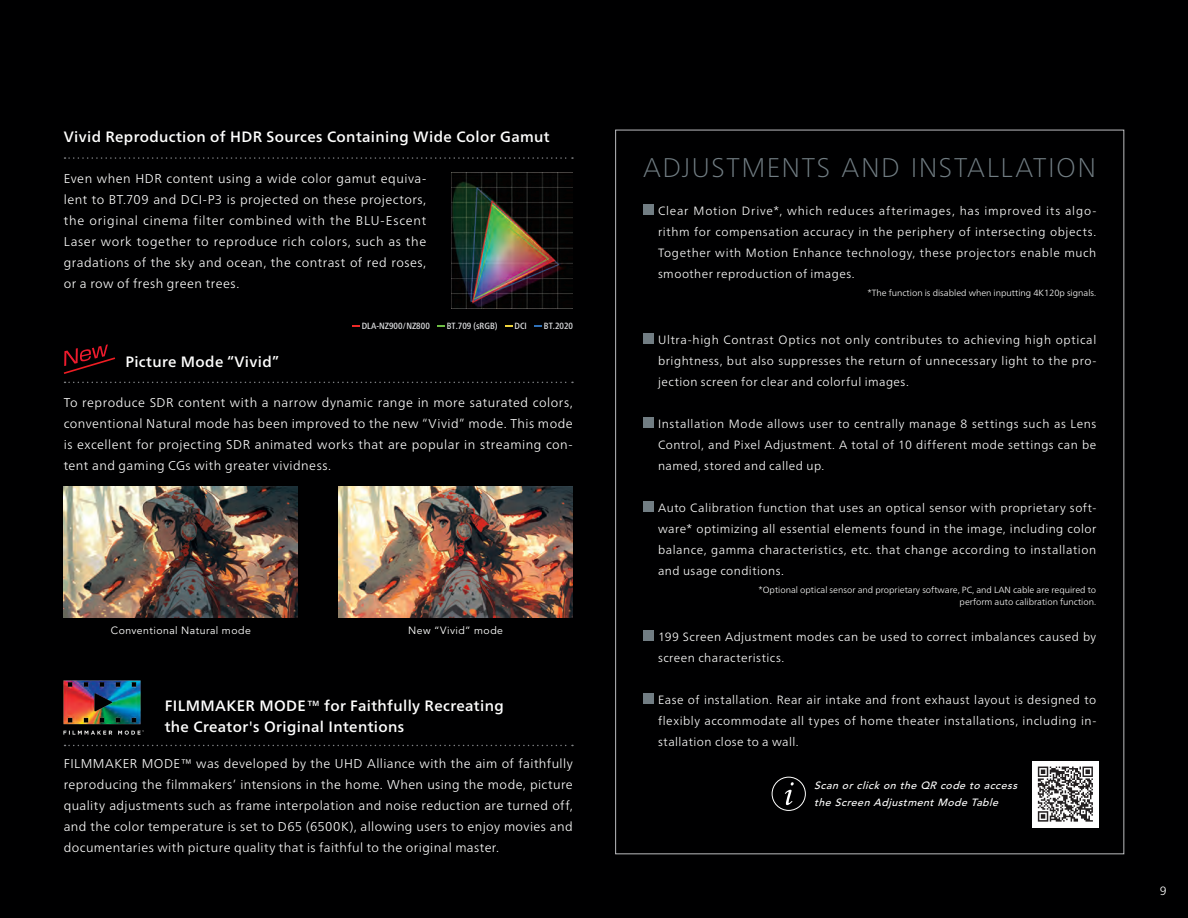
<style>
.page{position:relative;width:1188px;height:918px;background:#000001}
.page>*{position:absolute;margin:0;border:0;box-sizing:border-box;transform-origin:0 0}
.t1{font:100 27px "Frutiger Neue LT Pro";letter-spacing:.055em;color:#717d83}
.t2{font:500 15px/21px "Frutiger Neue LT Pro";letter-spacing:.025em;color:#fff}
.t3{font:300 12.75px/21px "Frutiger Neue LT Pro";letter-spacing:.035em;color:#fff;text-align:justify}
.t4{font:300 12px/21px "Frutiger Neue LT Pro";letter-spacing:.04em;color:#fff;text-align:justify}
.t5{font:italic 500 10.5px/16.5px "Avenir LT Std";color:#fff}
.t6{font:10.5px "Avenir LT Std";letter-spacing:.045em;color:#fff}
.t7{font:300 9px/12px "Frutiger Neue LT Pro";color:#fff;text-align:right}
.t8{font:500 condensed 9px "Frutiger Neue LT Pro";color:#dcdddf}
</style>
<div class="page">
<div style="left:643px;top:205px;width:11px;height:10px;background:#717d83"></div>
<div style="left:643px;top:334px;width:11px;height:10px;background:#717d83"></div>
<div style="left:643px;top:418px;width:11px;height:10px;background:#717d83"></div>
<div style="left:643px;top:502px;width:11px;height:10px;background:#717d83"></div>
<div style="left:643px;top:631px;width:11px;height:10px;background:#717d83"></div>
<div style="left:643px;top:694px;width:11px;height:10px;background:#717d83"></div>
<div style="left:1032px;top:761px;width:67px;height:67px;background:#fff"></div>
<svg style="left:1038px;top:767px;width:55px;height:55px"></svg>
<div style="left:772px;top:777px;width:34px;height:34px;border:1px solid #fff;border-radius:50%"></div>
<svg style="left:785px;top:782px;width:9px;height:23px"></svg>
<svg style="left:65px;top:745px;width:508px;height:1px"></svg>
<img style="left:64px;top:680px;width:79px;height:54px">
<svg style="left:65px;top:382px;width:508px;height:1px"></svg>
<svg style="left:65px;top:157px;width:508px;height:2px"></svg>
<svg style="left:63px;top:344px;width:53px;height:30px"></svg>
<img style="left:64px;top:486px;width:234px;height:131px">
<img style="left:339px;top:486px;width:234px;height:131px">
<img style="left:452px;top:172px;width:121px;height:136px">
<p class="t2" style="left:64px;top:127px;width:487px">Vivid Reproduction of HDR Sources Containing Wide Color Gamut</p>
<p class="t3" style="left:64px;top:168px;width:364px">Even when HDR content using a wide color gamut equiva&shy;lent to BT.709 and DCI-P3 is projected on these projectors, the original cinema filter combined with the BLU-Escent Laser work together to reproduce rich colors, such as the gradations of the sky and ocean, the contrast of red roses, or a row of fresh green trees.</p>
<p class="t8" style="left:362px;top:320px;width:70px">DLA-NZ900/NZ800</p>
<p class="t8" style="left:447px;top:320px;width:52px">BT.709 (sRGB)</p>
<p class="t8" style="left:515px;top:320px;width:14px">DCI</p>
<p class="t8" style="left:544px;top:320px;width:31px">BT.2020</p>
<p class="t2" style="left:125px;top:351px;width:155px">Picture Mode “Vivid”</p>
<p class="t3" style="left:64px;top:392px;width:511px">To reproduce SDR content with a narrow dynamic range in more saturated colors, conventional Natural mode has been improved to the new “Vivid” mode. This mode is excellent for projecting SDR animated works that are popular in streaming con&shy;tent and gaming CGs with greater vividness.</p>
<p class="t6" style="left:111px;top:624px;width:142px">Conventional Natural mode</p>
<p class="t6" style="left:408px;top:624px;width:96px">New “Vivid” mode</p>
<p class="t2" style="left:165px;top:695px;width:341px">FILMMAKER MODE™ for Faithfully Recreating the Creator's Original Intentions</p>
<p class="t3" style="left:64px;top:753px;width:510px">FILMMAKER MODE™ was developed by the UHD Alliance with the aim of faithfully reproducing the filmmakers’ intensions in the home. When using the mode, picture quality adjustments such as frame interpolation and noise reduction are turned off, and the color temperature is set to D65 (6500K), allowing users to enjoy movies and documentaries with picture quality that is faithful to the original master.</p>
<h1 class="t1" style="left:643px;top:152px;width:455px">ADJUSTMENTS AND INSTALLATION</h1>
<p class="t4" style="left:658px;top:200px;width:440px">Clear Motion Drive*, which reduces afterimages, has improved its algo&shy;rithm for compensation accuracy in the periphery of intersecting objects.<br>Together with Motion Enhance technology, these projectors enable much smoother reproduction of images.</p>
<p class="t7" style="left:867px;top:287px;width:230px">*The function is disabled when inputting 4K120p signals.</p>
<p class="t4" style="left:658px;top:329px;width:440px">Ultra-high Contrast Optics not only contributes to achieving high optical brightness, but also suppresses the return of unnecessary light to the pro&shy;jection screen for clear and colorful images.</p>
<p class="t4" style="left:658px;top:413px;width:440px">Installation Mode allows user to centrally manage 8 settings such as Lens Control, and Pixel Adjustment. A total of 10 different mode settings can be named, stored and called up.</p>
<p class="t4" style="left:658px;top:497px;width:440px">Auto Calibration function that uses an optical sensor with proprietary soft&shy;ware* optimizing all essential elements found in the image, including color balance, gamma characteristics, etc. that change according to installation and usage conditions.</p>
<p class="t7" style="left:758px;top:584px;width:339px">*Optional optical sensor and proprietary software, PC, and LAN cable are required to perform auto calibration function.</p>
<p class="t4" style="left:658px;top:626px;width:440px">199 Screen Adjustment modes can be used to correct imbalances caused by screen characteristics.</p>
<p class="t4" style="left:658px;top:689px;width:440px">Ease of installation. Rear air intake and front exhaust layout is designed to flexibly accommodate all types of home theater installations, including in&shy;stallation close to a wall.</p>
<p class="t5" style="left:814px;top:778px;width:208px">Scan orclick on the QR code to access the Screen AdjustmentMode Table</p>
<p class="t4" style="left:1160px;top:880px;width:8px">9</p>
</div>
